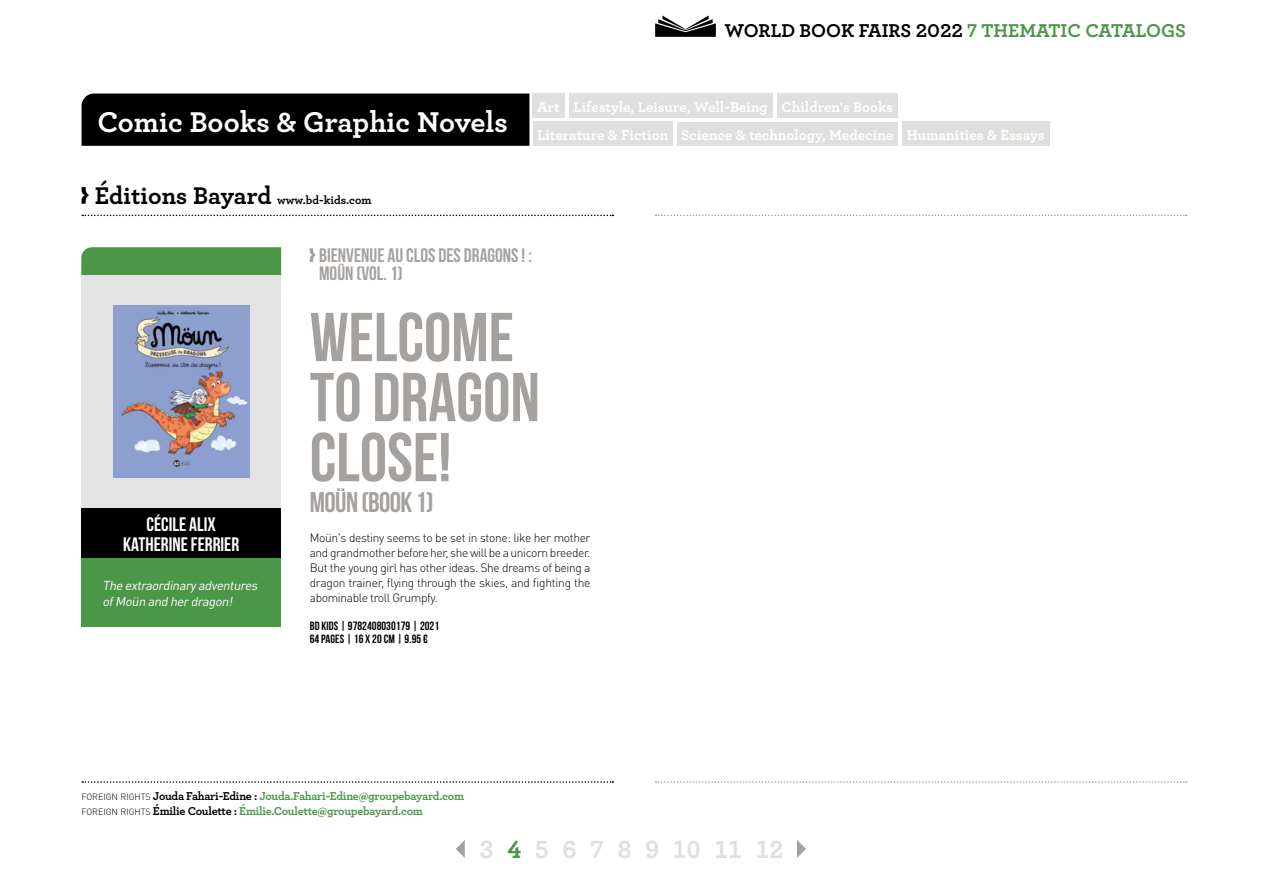
<style>
.page{position:relative;width:1263px;height:893px;background:#fff}
.page>*{position:absolute;margin:0;border:0;box-sizing:border-box;transform-origin:0 0}
.t1{font:69px/60px "Bebas Neue";color:#a5a19e}
.t2{font:700 30px "Archer";color:#fff}
.t3{font:28.5px "Bebas Neue";letter-spacing:-.02em;color:#a5a19e}
.t4{font:700 26.1px "Archer";color:#e1dfdd}
.t5{font:19.5px/18px "Bebas Neue";color:#a5a19e}
.t6{font:700 19.5px "Archer";color:#000}
.t7{font:19.5px/19.5px "Bebas Neue";color:#fff;text-align:center}
.t8{font:700 15px/27.9px "Archer";color:#fff}
.t9{font:italic 12.75px/15.8px "DIN Pro";color:#fff}
.t10{font:300 12px/15px "DIN Pro";letter-spacing:-.025em;color:#000;text-align:justify}
.t11{font:700 12px/15px "Archer";letter-spacing:-.02em;color:#4c9648}
.t12{font:12px/12.8px "Bebas Neue";letter-spacing:.005em;color:#000}
.t13{font:700 12px "Archer";color:#000}
.s1{color:#4c9648}
.s2{font-size:25.35px}
.s3{font-family:"DIN Pro";font-weight:300;font-size:9px;color:#000}
.s4{color:#000}
</style>
<div class="page">
<svg style="left:82px;top:215px;width:531px;height:1px"></svg>
<svg style="left:310px;top:248px;width:6px;height:14px"></svg>
<svg style="left:656px;top:215px;width:531px;height:1px"></svg>
<svg style="left:655px;top:15px;width:61px;height:22px"></svg>
<svg style="left:82px;top:781px;width:531px;height:2px"></svg>
<svg style="left:656px;top:781px;width:531px;height:2px"></svg>
<svg style="left:82px;top:187px;width:7px;height:17px"></svg>
<svg style="left:456px;top:840px;width:9px;height:18px"></svg>
<svg style="left:797px;top:840px;width:9px;height:18px"></svg>
<div style="left:81px;top:247px;width:200px;height:28px;background:#4c9648"></div>
<div style="left:81px;top:275px;width:200px;height:233px;background:#e3e3e3"></div>
<img style="left:113px;top:306px;width:136px;height:171px">
<div style="left:81px;top:508px;width:200px;height:51px;background:#000"></div>
<div style="left:81px;top:559px;width:200px;height:68px;background:#4c9648"></div>
<div style="left:82px;top:94px;width:447px;height:52px;background:#000"></div>
<div style="left:533px;top:94px;width:32px;height:24px;background:#e1dfdd"></div>
<div style="left:569px;top:94px;width:204px;height:24px;background:#e1dfdd"></div>
<div style="left:777px;top:94px;width:120px;height:24px;background:#e1dfdd"></div>
<div style="left:533px;top:122px;width:140px;height:24px;background:#e1dfdd"></div>
<div style="left:677px;top:122px;width:221px;height:24px;background:#e1dfdd"></div>
<div style="left:902px;top:122px;width:147px;height:24px;background:#e1dfdd"></div>
<h3 class="t6" style="left:724px;top:15px;width:463px">WORLD BOOK FAIRS 2022 <span class="s1">7 THEMATIC CATALOGS</span></h3>
<h2 class="t2" style="left:97px;top:98px;width:412px">Comic Books &amp; Graphic Novels</h2>
<p class="t8" style="left:537px;top:92px;width:509px">Art Lifestyle, Leisure, Well-Being Children's Books<br>Literature &amp; Fiction Science &amp; technology, Medecine Humanities &amp; Essays</p>
<p class="t13" style="left:95px;top:190px;width:278px"><span class="s2">Éditions Bayard</span> www.bd-kids.com</p>
<h3 class="t7" style="left:123px;top:514px;width:118px">CÉCILE ALIX<br>KATHERINE FERRIER</h3>
<p class="t9" style="left:103px;top:577px;width:159px">The extraordinaryadventures ofMoün and herdragon!</p>
<h3 class="t5" style="left:319px;top:246px;width:214px">BIENVENUE AU CLOS DES DRAGONS ! :<br>MOÜN (VOL. 1)</h3>
<h1 class="t1" style="left:310px;top:306px;width:232px">WELCOME<br>TO DRAGON<br>CLOSE!</h1>
<h3 class="t3" style="left:310px;top:487px;width:125px">MOÜN (BOOK 1)</h3>
<p class="t10" style="left:310px;top:530px;width:282px">Moün's destiny seems to be set in stone: like her mother and grandmother before her, she will be a unicorn breeder.<br>But the young girl has other ideas. She dreams of being a dragon trainer, flying through the skies, and fighting the abominable troll Grumpfy.</p>
<p class="t12" style="left:310px;top:619px;width:131px">BD KIDS | 9782408030179 | 2021<br>64 PAGES | 16 X 20 CM | 9.95 €</p>
<p class="t11" style="left:82px;top:788px;width:384px"><span class="s3">FOREIGN RIGHTS</span> <span class="s4">Jouda Fahari-Edine :</span> Jouda.Fahari-Edine@groupebayard.com<br><span class="s3">FOREIGN RIGHTS</span> <span class="s4">Émilie Coulette :</span> Émilie.Coulette@groupebayard.com</p>
<h3 class="t4" style="left:480px;top:829px;width:305px">3 <span class="s1">4</span> 5 6 7 8 9 10 11 12</h3>
</div>
